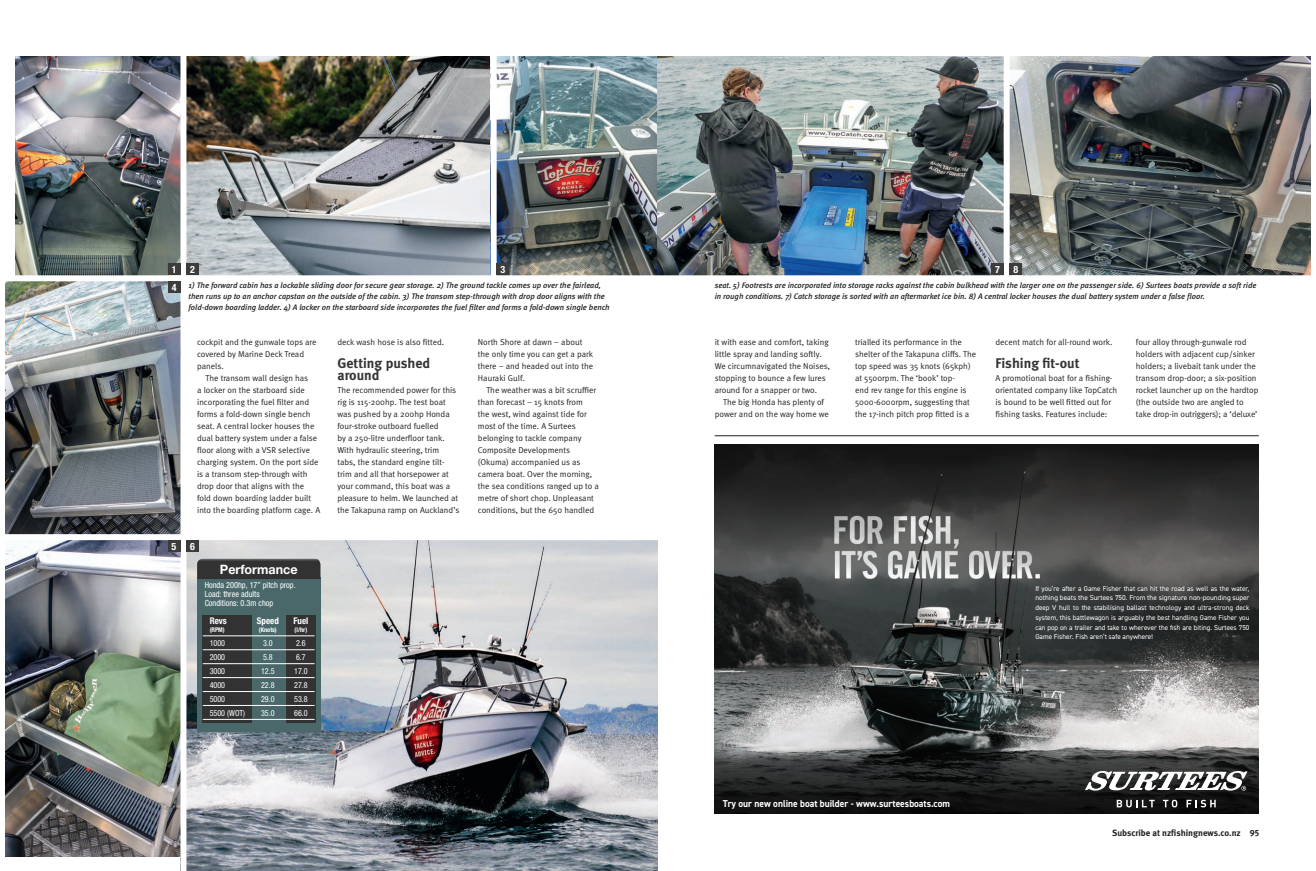
<style>
.page{position:relative;width:1316px;height:871px;background:#fff}
.page>*{position:absolute;margin:0;border:0;box-sizing:border-box;transform-origin:0 0}
.XHEAD{font:700 14px/12px "Meta";color:#363536}
.TEXT{font:700 12.9px "Helvetica Neue LT Std";color:#fff}
.t1{font:700 10px "DIN2014";color:#fff;scale:.95 1}
.drop_cap_para{font:700 condensed 10px "Helvetica Neue LT Std";color:#fff}
.TEXT-2{font:700 condensed 9.2px "Helvetica Neue LT Std";color:#fff}
.t2{font:700 9px "Meta";color:#231f20}
.TEXT-3{font:8.5px/12px "Meta Normal";color:#231f20}
.TEXT-4{font:condensed 8.5px "Helvetica Neue LT Std";color:#fff}
.TEXT-5{font:condensed 8.3px "Helvetica Neue LT Std";color:#fff}
.captions{font:italic 500 8px/11px "Meta";color:#231f20}
.t3{font:7px/9.8px "DIN2014";color:#fff;text-align:justify}
.TEXT-6{font:700 condensed 6.5px "Helvetica Neue LT Std";color:#fff}
.s1{font-family:"Meta Bold Expert";font-weight:400}
</style>
<div class="page">
<hr style="left:714px;top:435px;width:544px;height:1px;background:#231f20">
<img style="left:186px;top:540px;width:471px;height:330px">
<img style="left:15px;top:57px;width:988px;height:218px">
<img style="left:6px;top:281px;width:174px;height:253px">
<img style="left:6px;top:540px;width:174px;height:316px">
<div style="left:197px;top:577px;width:123px;height:154px;background:#4a686a"></div>
<div style="left:202px;top:614px;width:49px;height:108px;background:#333233"></div>
<div style="left:286px;top:614px;width:29px;height:108px;background:#333233"></div>
<hr style="left:203px;top:635px;width:111px;height:1px;background:#fff">
<hr style="left:203px;top:649px;width:111px;height:1px;background:#fff">
<hr style="left:203px;top:663px;width:111px;height:1px;background:#fff">
<hr style="left:203px;top:677px;width:111px;height:1px;background:#fff">
<hr style="left:203px;top:691px;width:111px;height:1px;background:#fff">
<hr style="left:203px;top:705px;width:111px;height:1px;background:#fff">
<hr style="left:203px;top:719px;width:111px;height:1px;background:#fff">
<svg style="left:197px;top:558px;width:123px;height:21px;background:#3d3c3d"></svg>
<img style="left:1009px;top:57px;width:301px;height:218px">
<div style="left:180px;top:45px;width:6px;height:825px;background:#fff"></div>
<div style="left:490px;top:45px;width:6px;height:240px;background:#fff"></div>
<div style="left:168px;top:263px;width:12px;height:12px;background:#3c3c3d"></div>
<div style="left:186px;top:263px;width:13px;height:12px;background:#3c3c3d"></div>
<div style="left:496px;top:263px;width:13px;height:12px;background:#3c3c3d"></div>
<div style="left:168px;top:281px;width:12px;height:12px;background:#3c3c3d"></div>
<div style="left:168px;top:540px;width:12px;height:12px;background:#3c3c3d"></div>
<div style="left:186px;top:540px;width:13px;height:12px;background:#3c3c3d"></div>
<div style="left:991px;top:263px;width:12px;height:12px;background:#3c3c3d"></div>
<div style="left:1009px;top:263px;width:12px;height:12px;background:#3c3c3d"></div>
<img style="left:714px;top:444px;width:544px;height:369px">
<svg style="left:1116px;top:799px;width:38px;height:8px"></svg>
<svg style="left:1162px;top:799px;width:15px;height:8px"></svg>
<svg style="left:1186px;top:799px;width:29px;height:8px"></svg>
<svg style="left:1084px;top:770px;width:163px;height:20px"></svg>
<p class="drop_cap_para" style="left:995px;top:263px;width:6px">7</p>
<p class="drop_cap_para" style="left:1013px;top:263px;width:6px">8</p>
<p class="drop_cap_para" style="left:172px;top:263px;width:6px">1</p>
<p class="drop_cap_para" style="left:190px;top:263px;width:6px">2</p>
<p class="drop_cap_para" style="left:500px;top:263px;width:6px">3</p>
<p class="drop_cap_para" style="left:172px;top:281px;width:6px">4</p>
<p class="captions" style="left:189px;top:279px;width:422px">1) The forward cabin has a lockable sliding door for secure gear storage. 2) The ground tackle comes up over the fairlead, then runs up to an anchor capstan on the outside of the cabin. 3) The transom step-through with drop door aligns with the fold-down boarding ladder. 4) A locker on the starboard side incorporates the fuel filter and forms a fold-down single bench</p>
<p class="captions" style="left:714px;top:279px;width:543px">seat. 5) Footrests are incorporated into storage racks against the cabin bulkhead with the larger one on the passenger side. 6) Surtees boats provide a soft ride in rough conditions. 7) Catch storage is sorted with an aftermarket ice bin. 8) A central locker houses the dual battery system under a false floor.</p>
<p class="TEXT-3" style="left:197px;top:336px;width:121px">cockpit and the gunwale tops are covered by Marine Deck Tread panels.</p>
<p class="TEXT-3" style="left:197px;top:372px;width:125px;text-indent:8px">The transom wall design has<br>a locker on the starboard side incorporating the fuel filter and forms a fold-down single bench seat. A central locker houses the dual battery system under a false floor along with a VSR selective charging system. On the port side is a transom step-through with drop door that aligns with the<br>fold down boarding ladder built into the boarding platform cage. A</p>
<p class="drop_cap_para" style="left:172px;top:540px;width:6px">5</p>
<p class="drop_cap_para" style="left:190px;top:540px;width:6px">6</p>
<p class="TEXT" style="left:220px;top:561px;width:79px">Performance</p>
<p class="TEXT-4" style="left:205px;top:580px;width:93px">Honda 200hp, 17” pitch prop.</p>
<p class="TEXT-4" style="left:205px;top:589px;width:57px">Load: three adults</p>
<p class="TEXT-4" style="left:205px;top:598px;width:70px">Conditions: 0.3m chop</p>
<p class="TEXT-2" style="left:210px;top:615px;width:19px">Revs</p>
<p class="TEXT-2" style="left:257px;top:615px;width:23px">Speed</p>
<p class="TEXT-2" style="left:293px;top:615px;width:16px">Fuel</p>
<p class="TEXT-6" style="left:210px;top:625px;width:17px">(RPM)</p>
<p class="TEXT-6" style="left:259px;top:625px;width:19px">(Knots)</p>
<p class="TEXT-6" style="left:294px;top:625px;width:14px">(l/hr)</p>
<p class="TEXT-5" style="left:210px;top:638px;width:17px">1000</p>
<p class="TEXT-5" style="left:263px;top:638px;width:11px">3.0</p>
<p class="TEXT-5" style="left:296px;top:638px;width:11px">2.6</p>
<p class="TEXT-5" style="left:210px;top:652px;width:17px">2000</p>
<p class="TEXT-5" style="left:263px;top:652px;width:11px">5.8</p>
<p class="TEXT-5" style="left:296px;top:652px;width:11px">6.7</p>
<p class="TEXT-5" style="left:210px;top:666px;width:17px">3000</p>
<p class="TEXT-5" style="left:261px;top:666px;width:15px">12.5</p>
<p class="TEXT-5" style="left:294px;top:666px;width:15px">17.0</p>
<p class="TEXT-5" style="left:210px;top:680px;width:17px">4000</p>
<p class="TEXT-5" style="left:261px;top:680px;width:15px">22.8</p>
<p class="TEXT-5" style="left:294px;top:680px;width:15px">27.8</p>
<p class="TEXT-5" style="left:210px;top:693px;width:17px">5000</p>
<p class="TEXT-5" style="left:261px;top:693px;width:15px">29.0</p>
<p class="TEXT-5" style="left:294px;top:693px;width:15px">53.8</p>
<p class="TEXT-5" style="left:210px;top:707px;width:37px">5500 (WOT)</p>
<p class="TEXT-5" style="left:261px;top:707px;width:15px">35.0</p>
<p class="TEXT-5" style="left:294px;top:707px;width:15px">66.0</p>
<p class="TEXT-3" style="left:337px;top:336px;width:108px">deck wash hose is also fitted.</p>
<p class="XHEAD" style="left:337px;top:356px;width:94px">Getting pushed around</p>
<p class="TEXT-3" style="left:337px;top:384px;width:124px">The recommended power for this rig is 115-200hp. The test boat was pushed by a 200hp Honda four-stroke outboard fuelled<br>by a 250-litre underfloor tank.<br>With hydraulic steering, trim<br>tabs, the standard engine tilt&shy;trim and all that horsepower at your command, this boat was a pleasure to helm. We launched at the Takapuna ramp on Auckland’s</p>
<p class="TEXT-3" style="left:478px;top:336px;width:117px">North Shore at dawn – about the only time you can get a park there – and headed out into the<br>Hauraki Gulf.</p>
<p class="TEXT-3" style="left:478px;top:384px;width:123px;text-indent:8px">The weather was a bit scruffier than forecast – 15 knots from<br>the west, wind against tide for most of the time. A Surtees belonging to tackle company<br>Composite Developments (Okuma) accompanied us as camera boat. Over the morning, the sea conditions ranged up to a metre of short chop. Unpleasant conditions, but the 650 handled</p>
<p class="TEXT-3" style="left:714px;top:336px;width:117px">it with ease and comfort, taking little spray and landing softly.<br>We circumnavigated the Noises, stopping to bounce a few lures around for a snapper or two.</p>
<p class="TEXT-3" style="left:714px;top:396px;width:116px;text-align:center">The big Honda has plenty of power and on the way home we</p>
<p class="TEXT-3" style="left:855px;top:336px;width:123px">trialled its performance in the shelter of the Takapuna cliffs. The top speed was 35 knots (65kph) at 5500rpm. The ‘book’ top-<br>end rev range for this engine is<br>5000-6000rpm, suggesting that the 17-inch pitch prop fitted is a</p>
<p class="TEXT-3" style="left:995px;top:336px;width:118px">decent match for all-round work.</p>
<p class="XHEAD" style="left:995px;top:356px;width:85px">Fishing fit-out</p>
<p class="TEXT-3" style="left:995px;top:372px;width:123px">A promotional boat for a fishing&shy;orientated company like TopCatch is bound to be well fitted out for fishing tasks. Features include:</p>
<p class="TEXT-3" style="left:1135px;top:336px;width:124px">four alloy through-gunwale rod holders with adjacent cup/sinker holders; a livebait tank under the transom drop-door; a six-position rocket launcher up on the hardtop (the outside two are angled to take drop-in outriggers); a ‘deluxe’</p>
<p class="t3" style="left:1035px;top:583px;width:215px">If you’re after a Game Fisher that can hit the road as well as the water, nothing beats the Surtees 750. From the signature non-pounding super deep V hull to the stabilising ballast technology and ultra-strong deck system, this battlewagon is arguably the best handling Game Fisher you can pop on a trailer and take to wherever the fish are biting. Surtees 750<br>Game Fisher. Fish aren’t safe anywhere!</p>
<p class="t1" style="left:722px;top:797px;width:241px">Try our new online boat builder - www.surteesboats.com</p>
<p class="t2" style="left:1112px;top:826px;width:149px">Subscribe at nzfishingnews.co.nz <span class="s1">95</span></p>
</div>
